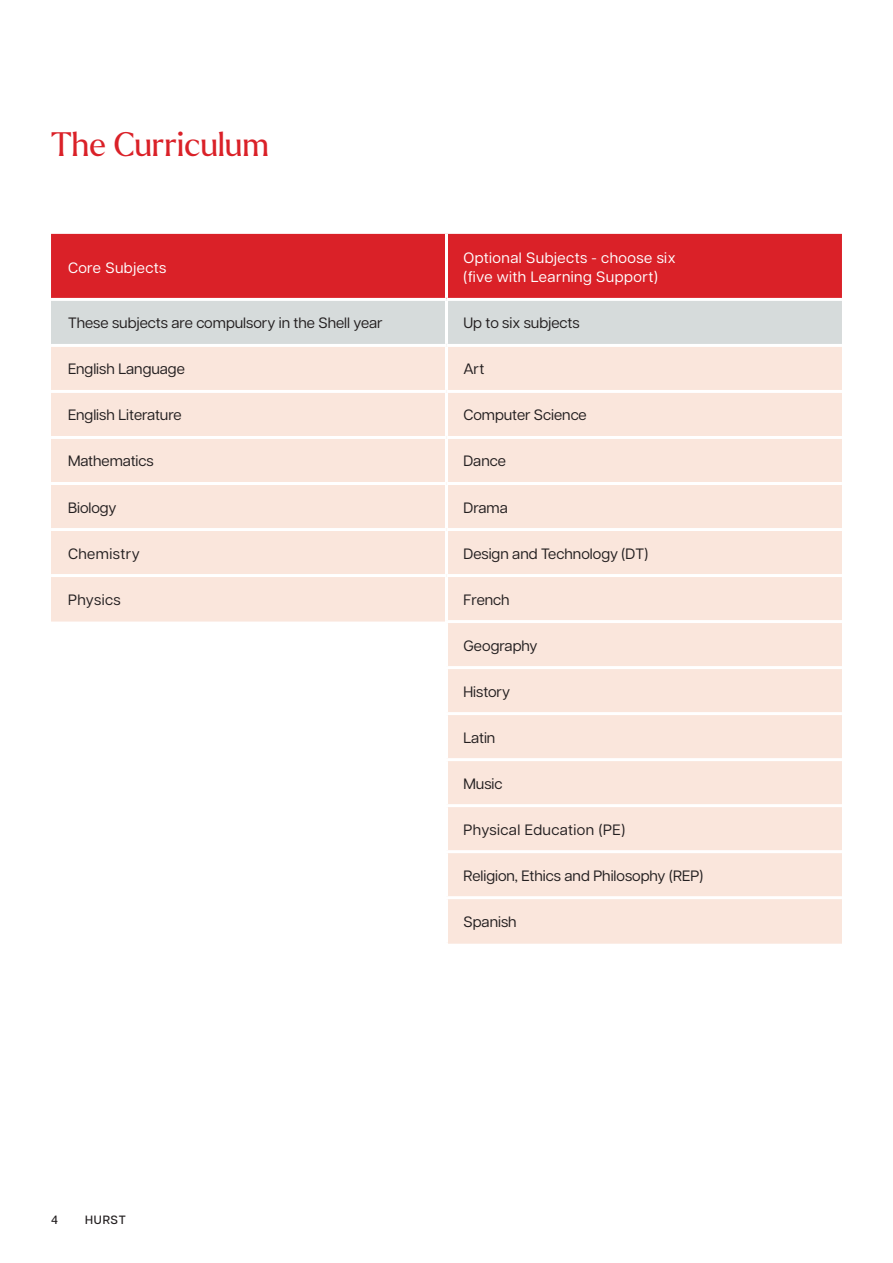
<style>
.page{position:relative;width:893px;height:1263px;background:#fff}
.page>*{position:absolute;margin:0;border:0;box-sizing:border-box;transform-origin:0 0}
.H1___24pt{font:33px "Larken";color:#da2128}
.t1{font:15px "Articulat CF";color:#231f20}
.t2{font:15px/19.5px "Articulat CF";letter-spacing:.03em;color:#fff}
.t3{font:15px "Articulat CF";letter-spacing:.03em;color:#231f20}
.t4{font:500 12px "Articulat CF";letter-spacing:.06em;color:#231f20}
</style>
<div class="page">
<div style="left:51px;top:234px;width:791px;height:64px;background:#da2128"></div>
<div style="left:51px;top:301px;width:791px;height:43px;background:#d6dbdb"></div>
<svg style="left:51px;top:347px;width:791px;height:597px;fill:#fae6dc"></svg>
<hr style="left:446px;top:390px;width:396px;height:3px;background:#fff">
<hr style="left:446px;top:436px;width:396px;height:3px;background:#fff">
<hr style="left:446px;top:482px;width:396px;height:3px;background:#fff">
<hr style="left:446px;top:528px;width:396px;height:3px;background:#fff">
<hr style="left:446px;top:574px;width:396px;height:3px;background:#fff">
<hr style="left:445px;top:620px;width:397px;height:3px;background:#fff">
<hr style="left:445px;top:666px;width:397px;height:3px;background:#fff">
<hr style="left:445px;top:712px;width:397px;height:3px;background:#fff">
<hr style="left:445px;top:758px;width:397px;height:3px;background:#fff">
<hr style="left:445px;top:804px;width:397px;height:3px;background:#fff">
<hr style="left:445px;top:850px;width:397px;height:3px;background:#fff">
<hr style="left:445px;top:896px;width:397px;height:3px;background:#fff">
<hr style="left:51px;top:390px;width:395px;height:3px;background:#fff">
<hr style="left:51px;top:436px;width:395px;height:3px;background:#fff">
<hr style="left:51px;top:482px;width:395px;height:3px;background:#fff">
<hr style="left:51px;top:528px;width:395px;height:3px;background:#fff">
<hr style="left:51px;top:574px;width:395px;height:3px;background:#fff">
<hr style="left:51px;top:942px;width:397px;height:3px;background:#fff">
<hr style="left:445px;top:234px;width:3px;height:64px;background:#fff">
<hr style="left:445px;top:301px;width:3px;height:43px;background:#fff">
<hr style="left:445px;top:347px;width:3px;height:43px;background:#fff">
<hr style="left:445px;top:393px;width:3px;height:43px;background:#fff">
<hr style="left:445px;top:439px;width:3px;height:43px;background:#fff">
<hr style="left:445px;top:485px;width:3px;height:43px;background:#fff">
<hr style="left:445px;top:531px;width:3px;height:43px;background:#fff">
<hr style="left:445px;top:577px;width:3px;height:43px;background:#fff">
<hr style="left:445px;top:715px;width:3px;height:43px;background:#fff">
<hr style="left:445px;top:761px;width:3px;height:43px;background:#fff">
<hr style="left:445px;top:807px;width:3px;height:43px;background:#fff">
<hr style="left:445px;top:853px;width:3px;height:43px;background:#fff">
<hr style="left:445px;top:899px;width:3px;height:43px;background:#fff">
<hr style="left:445px;top:669px;width:3px;height:43px;background:#fff">
<hr style="left:445px;top:623px;width:3px;height:43px;background:#fff">
<p class="H1___24pt" style="left:51px;top:122px;width:219px">The Curriculum</p>
<p class="t2" style="left:68px;top:257px;width:100px">Core Subjects</p>
<p class="t2" style="left:463px;top:247px;width:214px">Optional Subjects - choose six (five with Learning Support)</p>
<p class="t1" style="left:68px;top:312px;width:316px">These subjects are compulsory in the Shell year</p>
<p class="t1" style="left:463px;top:312px;width:118px">Up to six subjects</p>
<p class="t1" style="left:68px;top:358px;width:118px">English Language</p>
<p class="t1" style="left:463px;top:358px;width:22px">Art</p>
<p class="t1" style="left:68px;top:404px;width:115px">English Literature</p>
<p class="t1" style="left:463px;top:404px;width:125px">Computer Science</p>
<p class="t1" style="left:68px;top:450px;width:87px">Mathematics</p>
<p class="t1" style="left:463px;top:450px;width:44px">Dance</p>
<p class="t1" style="left:68px;top:496px;width:50px">Biology</p>
<p class="t1" style="left:463px;top:496px;width:46px">Drama</p>
<p class="t3" style="left:68px;top:542px;width:73px">Chemistry</p>
<p class="t1" style="left:463px;top:542px;width:186px">Design and Technology (DT)</p>
<p class="t3" style="left:68px;top:588px;width:54px">Physics</p>
<p class="t1" style="left:463px;top:588px;width:48px">French</p>
<p class="t1" style="left:463px;top:634px;width:76px">Geography</p>
<p class="t1" style="left:463px;top:680px;width:48px">History</p>
<p class="t1" style="left:463px;top:726px;width:33px">Latin</p>
<p class="t1" style="left:463px;top:772px;width:41px">Music</p>
<p class="t3" style="left:463px;top:819px;width:163px">Physical Education (PE)</p>
<p class="t1" style="left:463px;top:865px;width:241px">Religion, Ethics and Philosophy (REP)</p>
<p class="t1" style="left:463px;top:911px;width:55px">Spanish</p>
<p class="t4" style="left:51px;top:1211px;width:8px">4</p>
<p class="t4" style="left:85px;top:1211px;width:42px">HURST</p>
</div>
